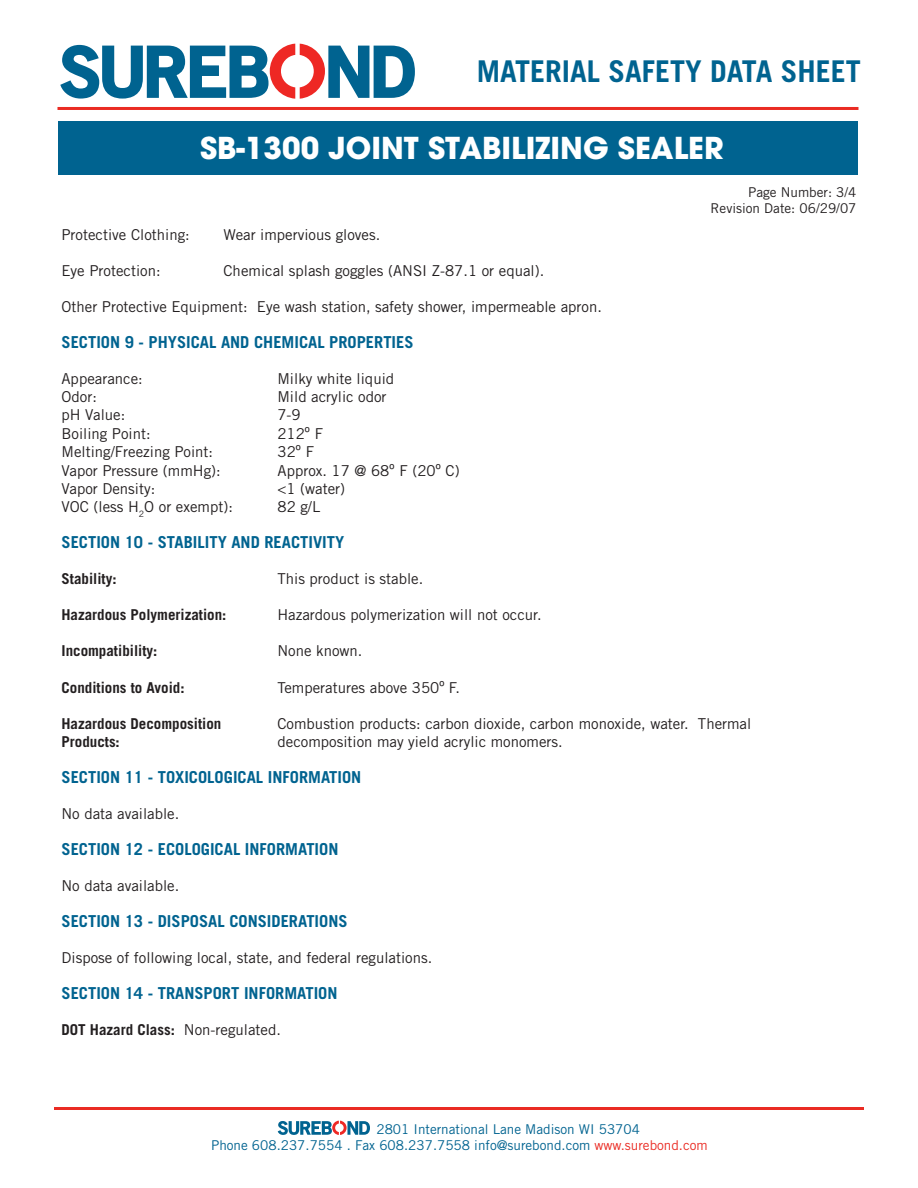
<style>
.page{position:relative;width:918px;height:1188px;background:#fff}
.page>*{position:absolute;margin:0;border:0;box-sizing:border-box;transform-origin:0 0}
.t1{font:700 30px "Avant Garde";color:#fff}
.t2{font:700 30px "Trade Gothic";color:#006390}
.t3{font:700 16.5px "Trade Gothic";color:#006390}
.t4{font:15px "Trade Gothic";color:#231f20}
.t5{font:700 15px "Trade Gothic";color:#231f20}
.t6{font:13.5px/16.2px "Trade Gothic";color:#006390}
.t7{font:13.5px/16.2px "Trade Gothic";color:#231f20;text-align:right}
.s1{font-size:16.5px}
.s2{font-weight:400}
.s3{color:#ea2b23}
</style>
<div class="page">
<svg style="left:60px;top:44px;width:355px;height:55px"></svg>
<hr style="left:57px;top:107px;width:801px;height:3px;background:#ea2b23">
<div style="left:58px;top:121px;width:800px;height:54px;background:#006390"></div>
<hr style="left:54px;top:1107px;width:810px;height:3px;background:#ea2b23">
<svg style="left:278px;top:1121px;width:92px;height:14px"></svg>
<h1 class="t2" style="left:477px;top:53px;width:386px">MATERIAL SAFETY DATA SHEET</h1>
<h1 class="t1" style="left:200px;top:128px;width:525px">SB-1300 JOINT STABILIZING SEALER</h1>
<p class="t7" style="left:711px;top:184px;width:147px">Page Number: /4<br>Revision Date: 06/29/07</p>
<p class="t4" style="left:62px;top:226px;width:130px">Protective Clothing:</p>
<p class="t4" style="left:224px;top:226px;width:158px">Wear impervious gloves.</p>
<p class="t4" style="left:62px;top:262px;width:101px">Eye Protection:</p>
<p class="t4" style="left:224px;top:262px;width:322px">Chemical splash goggles (ANSI Z-87.1 or equal).</p>
<p class="t4" style="left:62px;top:298px;width:542px">Other Protective Equipment: Eye wash station, safety shower, impermeable apron.</p>
<p class="t3" style="left:62px;top:332px;width:354px">SECTION 9 - PHYSICAL AND CHEMICAL PROPERTIES</p>
<p class="t4" style="left:62px;top:370px;width:83px">Appearance:</p>
<p class="t4" style="left:278px;top:370px;width:118px">Milky white liquid</p>
<p class="t4" style="left:62px;top:388px;width:37px">Odor:</p>
<p class="t4" style="left:278px;top:388px;width:111px">Mild acrylic odor</p>
<p class="t4" style="left:62px;top:406px;width:65px">pH Value:</p>
<p class="t4" style="left:278px;top:406px;width:25px">7-9</p>
<p class="t4" style="left:62px;top:424px;width:91px">Boiling Point:</p>
<p class="t4" style="left:278px;top:424px;width:47px">212<span class="s1">º</span> F</p>
<p class="t4" style="left:62px;top:443px;width:153px">Melting/Freezing Point:</p>
<p class="t4" style="left:278px;top:443px;width:38px">32<span class="s1">º</span> F</p>
<p class="t4" style="left:62px;top:462px;width:161px">Vapor Pressure (mmHg):</p>
<p class="t4" style="left:278px;top:462px;width:184px">Approx. 1 7 @ 68<span class="s1">º</span> F (20<span class="s1">º</span> C)</p>
<p class="t4" style="left:61px;top:480px;width:95px">Vapor Density:</p>
<p class="t4" style="left:277px;top:480px;width:69px">&lt;1 (water)</p>
<p class="t4" style="left:62px;top:498px;width:173px">VOC (less H<sub>2</sub>O or exempt):</p>
<p class="t4" style="left:278px;top:498px;width:44px">82 g/L</p>
<p class="t3" style="left:62px;top:532px;width:284px">SECTION 10 - STABILITY AND REACTIVITY</p>
<p class="t5" style="left:62px;top:570px;width:57px">Stability:</p>
<p class="t4" style="left:277px;top:570px;width:147px">This product is stable.</p>
<p class="t5" style="left:62px;top:606px;width:166px">Hazardous Polymerization:</p>
<p class="t4" style="left:277px;top:606px;width:266px">Hazardous polymerization will not occur.</p>
<p class="t5" style="left:61px;top:642px;width:97px">Incompatibility:</p>
<p class="t4" style="left:278px;top:642px;width:87px">None known.</p>
<p class="t5" style="left:62px;top:678px;width:125px">Conditions to Avoid:</p>
<p class="t4" style="left:278px;top:679px;width:184px">Temperatures above 350<span class="s1">º</span> F.</p>
<p class="t5" style="left:61px;top:714px;width:161px">Hazardous Decomposition</p>
<p class="t4" style="left:277px;top:715px;width:475px">Combustion products: carbon dioxide, carbon monoxide, water. Thermal</p>
<p class="t5" style="left:62px;top:732px;width:60px">Products:</p>
<p class="t4" style="left:278px;top:733px;width:287px">decomposition may yield acrylic monomers.</p>
<p class="t3" style="left:62px;top:767px;width:301px">SECTION 11 - TOXICOLOGICAL INFORMATION</p>
<p class="t4" style="left:62px;top:805px;width:119px">No data available.</p>
<p class="t3" style="left:62px;top:839px;width:278px">SECTION 12 - ECOLOGICAL INFORMATION</p>
<p class="t4" style="left:62px;top:877px;width:119px">No data available.</p>
<p class="t3" style="left:62px;top:911px;width:288px">SECTION 13 - DISPOSAL CONSIDERATIONS</p>
<p class="t4" style="left:62px;top:949px;width:372px">Dispose of following local, state, and federal regulations.</p>
<p class="t3" style="left:62px;top:983px;width:278px">SECTION 14 - TRANSPORT INFORMATION</p>
<p class="t5" style="left:62px;top:1020px;width:221px">DOT Hazard Class: <span class="s2">Non-regulated.</span></p>
<p class="t6" style="left:211px;top:1121px;width:498px;text-indent:165px">2801 International Lane Madison WI 53704<br>Phone 608.237.7554 . Fax 608.237.7558 info@surebond.com <span class="s3">www.surebond.com</span></p>
</div>
